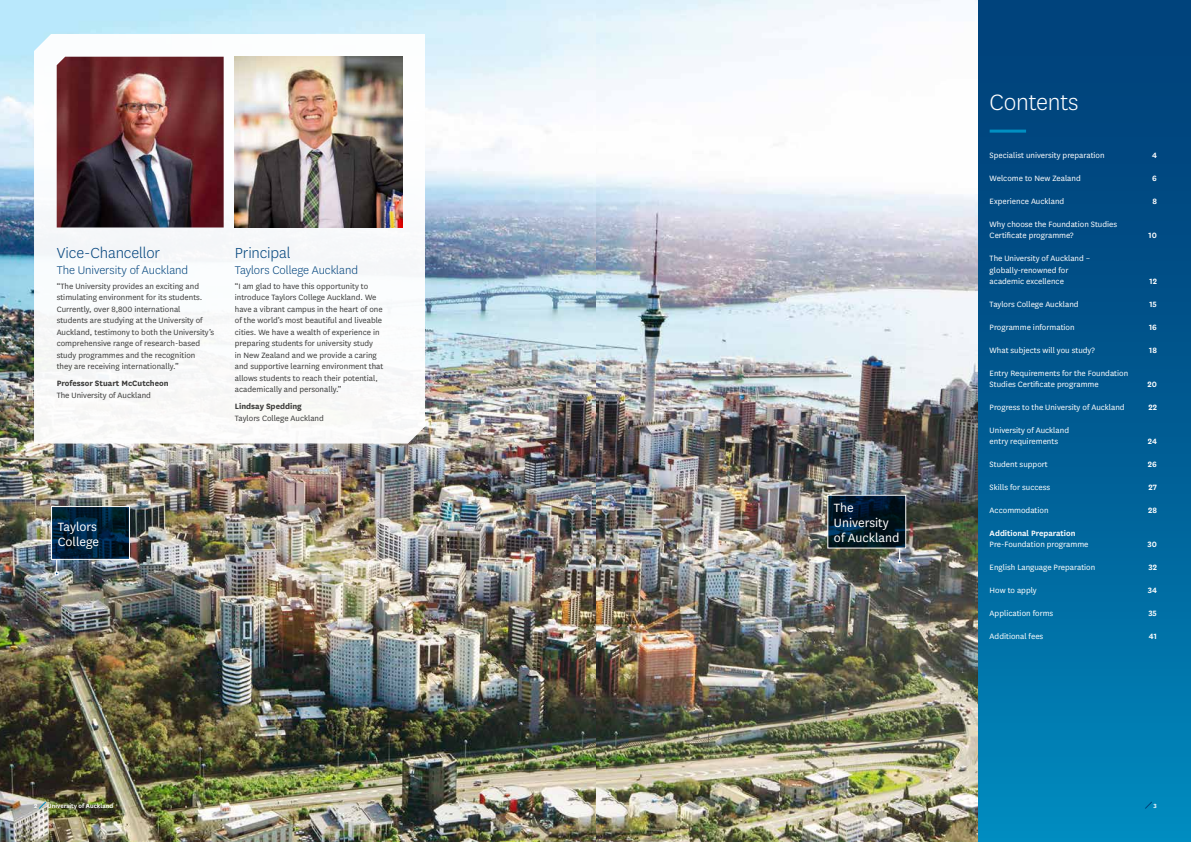
<style>
.page{position:relative;width:1191px;height:842px;background:#fff}
.page>*{position:absolute;margin:0;border:0;box-sizing:border-box;transform-origin:0 0}
.t1{font:300 26px "National";letter-spacing:-.01em;color:#fff}
.t2{font:300 17px "National";letter-spacing:-.005em;color:#00437c}
.t3{font:14px/15px "National";color:#fff}
.t4{font:300 13px "National";letter-spacing:-.005em;color:#00437c}
.t5{font:9px/11.5px "National";color:#3b3b3a}
.t6{font:9px/11.5px "National";color:#fff}
.t7{font:600 9px "National";color:#fff}
.t8{font:700 9px "National";color:#3b3b3a}
.t9{font:600 7px "National";color:#fff}
</style>
<div class="page">
<img style="left:595px;top:0;width:383px;height:842px">
<img style="left:0;top:0;width:595px;height:842px">
<div style="left:978px;top:0;width:213px;height:842px;background:linear-gradient(to bottom,#003972,#0086ba)"></div>
<svg style="left:34px;top:34px;width:391px;height:410px"></svg>
<img style="left:57px;top:57px;width:167px;height:170px">
<img style="left:235px;top:57px;width:167px;height:171px">
<hr style="left:989px;top:130px;width:37px;height:3px;background:#008fc2">
<svg style="left:38px;top:801px;width:9px;height:8px"></svg>
<svg style="left:1144px;top:801px;width:8px;height:8px"></svg>
<svg style="left:897px;top:548px;width:4px;height:15px"></svg>
<svg style="left:829px;top:497px;width:75px;height:49px;background:#001727"></svg>
<svg style="left:55px;top:560px;width:4px;height:15px"></svg>
<svg style="left:53px;top:508px;width:75px;height:50px;background:#00213a"></svg>
<div style="left:51px;top:506px;width:79px;height:54px;border:1px solid #fff"></div>
<h1 class="t1" style="left:989px;top:86px;width:90px">Contents</h1>
<h2 class="t2" style="left:57px;top:243px;width:105px">Vice-Chancellor</h2>
<h3 class="t4" style="left:57px;top:262px;width:133px">The University of Auckland</h3>
<p class="t5" style="left:57px;top:280px;width:159px">“The University provides an exciting and stimulating environment for its students.<br>Currently, over 8,800 international<br>students are studying at the University of Auckland, testimony to both the University’s comprehensive range of research-based study programmes and the recognition<br>they are receiving internationally.”</p>
<p class="t8" style="left:57px;top:377px;width:113px">Professor Stuart McCutcheon</p>
<p class="t5" style="left:57px;top:389px;width:96px">The University of Auckland</p>
<h2 class="t2" style="left:235px;top:243px;width:57px">Principal</h2>
<h3 class="t4" style="left:235px;top:262px;width:125px">Taylors College Auckland</h3>
<p class="t5" style="left:235px;top:280px;width:150px">“I am glad to have this opportunity to introduce Taylors College Auckland. We have a vibrant campus in the heart of one of the world’s most beautiful and liveable cities. We have a wealth of experience in preparing students for university study<br>in New Zealand and we provide a caring and supportive learning environment that allows students to reach their potential, academically and personally.”</p>
<p class="t8" style="left:235px;top:400px;width:68px">Lindsay Spedding</p>
<p class="t5" style="left:235px;top:412px;width:90px">Taylors College Auckland</p>
<h3 class="t3" style="left:58px;top:518px;width:43px">Taylors<br>College</h3>
<h3 class="t3" style="left:834px;top:499px;width:67px">The<br>University of Auckland</h3>
<p class="t6" style="left:989px;top:149px;width:116px">Specialist university preparation</p>
<p class="t7" style="left:1152px;top:149px;width:6px">4</p>
<p class="t6" style="left:989px;top:172px;width:93px">Welcome to New Zealand</p>
<p class="t7" style="left:1152px;top:172px;width:6px">6</p>
<p class="t6" style="left:989px;top:195px;width:76px">Experience Auckland</p>
<p class="t7" style="left:1152px;top:195px;width:6px">8</p>
<p class="t6" style="left:989px;top:218px;width:129px">Why choose the Foundation Studies<br>Certificate programme?</p>
<p class="t7" style="left:1148px;top:229px;width:10px">10</p>
<p class="t6" style="left:989px;top:252px;width:102px">The University of Auckland – globally-renowned for academic excellence</p>
<p class="t7" style="left:1149px;top:275px;width:9px">12</p>
<p class="t6" style="left:989px;top:298px;width:90px">Taylors College Auckland</p>
<p class="t7" style="left:1149px;top:298px;width:9px">15</p>
<p class="t6" style="left:989px;top:321px;width:86px">Programme information</p>
<p class="t7" style="left:1149px;top:321px;width:9px">16</p>
<p class="t6" style="left:989px;top:344px;width:107px">What subjects will you study?</p>
<p class="t7" style="left:1149px;top:344px;width:9px">18</p>
<p class="t6" style="left:989px;top:367px;width:140px">Entry Requirements for the Foundation<br>Studies Certificate programme</p>
<p class="t7" style="left:1147px;top:378px;width:11px">20</p>
<p class="t6" style="left:989px;top:401px;width:136px">Progress to the University of Auckland</p>
<p class="t7" style="left:1148px;top:401px;width:10px">22</p>
<p class="t6" style="left:989px;top:424px;width:81px">University of Auckland entry requirements</p>
<p class="t7" style="left:1147px;top:435px;width:11px">24</p>
<p class="t6" style="left:989px;top:458px;width:60px">Student support</p>
<p class="t7" style="left:1148px;top:458px;width:10px">26</p>
<p class="t6" style="left:989px;top:481px;width:62px">Skills for success</p>
<p class="t7" style="left:1148px;top:481px;width:10px">27</p>
<p class="t6" style="left:989px;top:504px;width:60px">Accommodation</p>
<p class="t7" style="left:1148px;top:504px;width:10px">28</p>
<p class="t7" style="left:989px;top:527px;width:87px">Additional Preparation</p>
<p class="t6" style="left:989px;top:538px;width:100px">Pre-Foundation programme</p>
<p class="t7" style="left:1147px;top:538px;width:11px">30</p>
<p class="t6" style="left:989px;top:561px;width:107px">English Language Preparation</p>
<p class="t7" style="left:1148px;top:561px;width:10px">32</p>
<p class="t6" style="left:989px;top:584px;width:49px">How to apply</p>
<p class="t7" style="left:1147px;top:584px;width:11px">34</p>
<p class="t6" style="left:989px;top:607px;width:65px">Application forms</p>
<p class="t7" style="left:1148px;top:607px;width:10px">35</p>
<p class="t6" style="left:989px;top:630px;width:55px">Additional fees</p>
<p class="t7" style="left:1148px;top:629px;width:10px">41</p>
<p class="t9" style="left:34px;top:801px;width:5px">2</p>
<p class="t9" style="left:48px;top:801px;width:67px">University of Auckland</p>
<p class="t9" style="left:1153px;top:801px;width:5px">3</p>
</div>
